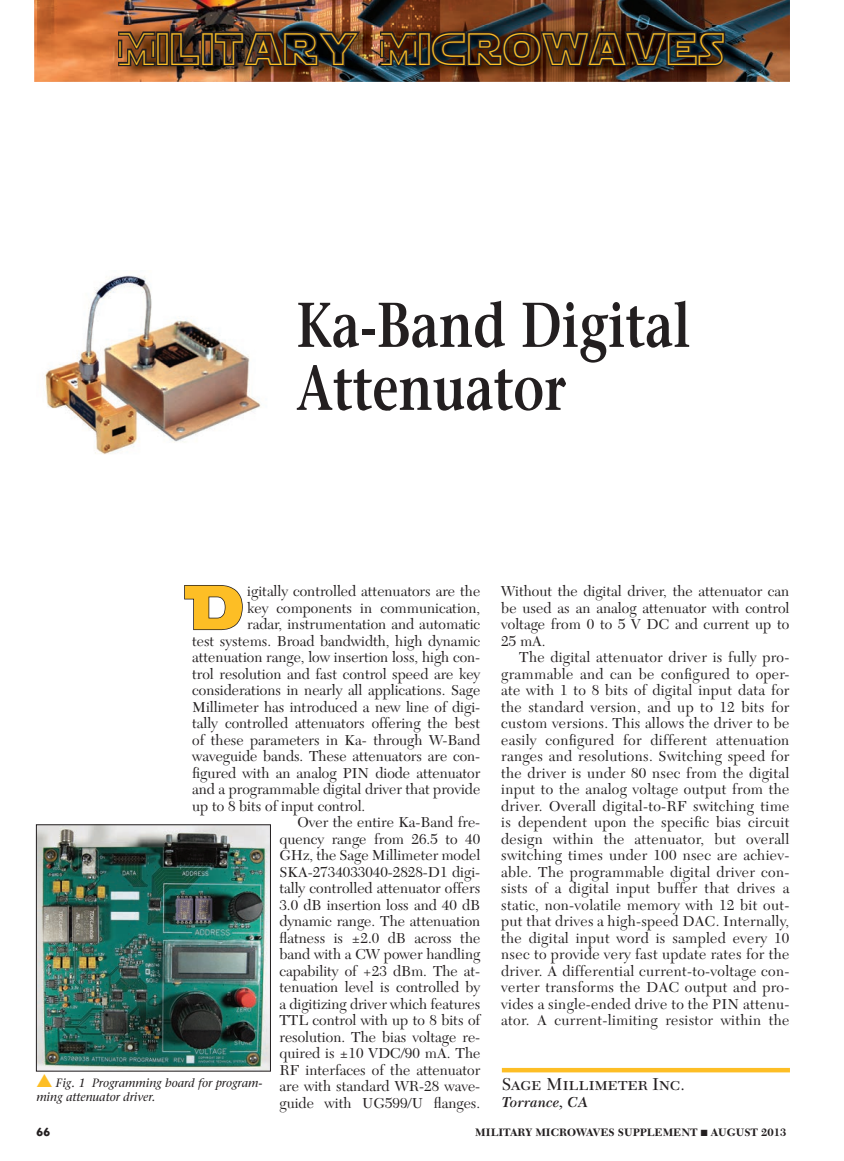
<style>
.page{position:relative;width:844px;height:1161px;background:#fff}
.page>*{position:absolute;margin:0;border:0;box-sizing:border-box;transform-origin:0 0}
.t1{font:600 63px/63px "Stone Serif";color:#231f20;scale:.8 1}
.t2{font:61.8px "Star Jedi Rounded";color:#fdbe25}
.t3{font:45px "Star Jedi Hollow";letter-spacing:.05em;color:#fdbe25}
.t4{font:18px "New Caledonia SC";color:#231f20}
.t5{font:15px/16.5px "New Caledonia";color:#231f20;text-align:justify}
.t6{font:italic 600 15px "New Caledonia";color:#231f20}
.t7{font:italic 12px/13.5px "Stone Serif";color:#231f20}
.t8{font:700 12px "Highlander";color:#231f20}
.t9{font:700 11.25px "New Caledonia";color:#231f20}
</style>
<div class="page">
<img style="left:34px;top:0;width:756px;height:82px">
<img style="left:121px;top:26px;width:624px;height:52px">
<img style="left:116px;top:29px;width:247px;height:41px">
<svg style="left:378px;top:29px;width:348px;height:41px;background:#2e211b"></svg>
<svg style="left:184px;top:585px;width:59px;height:46px"></svg>
<hr style="left:502px;top:1068px;width:288px;height:4px;background:#fdbe25">
<img style="left:45px;top:275px;width:216px;height:180px">
<img style="left:38px;top:826px;width:231px;height:244px">
<div style="left:36px;top:824px;width:235px;height:248px;border:1px solid #231f20"></div>
<h3 class="t3" style="left:118px;top:8px;width:607px">MILITARY MICROWAVES</h3>
<h1 class="t1" style="left:296px;top:294px;width:494px">Ka-Band Digital<br>Attenuator</h1>
<h2 class="t2" style="left:192px;top:552px;width:52px">D</h2>
<p class="t5" style="left:247px;top:583px;width:234px">igitally controlled attenuators are the</p>
<p class="t5" style="left:247px;top:600px;width:234px">key components in communication,</p>
<p class="t5" style="left:247px;top:616px;width:234px">radar, instrumentation and automatic</p>
<p class="t5" style="left:192px;top:633px;width:290px">test systems. Broad bandwidth, high dynamic</p>
<p class="t5" style="left:192px;top:649px;width:290px">attenuation range, low insertion loss, high con-</p>
<p class="t5" style="left:192px;top:666px;width:289px">trol resolution and fast control speed are key</p>
<p class="t5" style="left:192px;top:682px;width:289px">considerations in nearly all applications. Sage</p>
<p class="t5" style="left:192px;top:699px;width:290px">Millimeter has introduced a new line of digi-</p>
<p class="t5" style="left:192px;top:715px;width:290px">tally controlled attenuators offering the best</p>
<p class="t5" style="left:192px;top:732px;width:289px">of these parameters in Ka- through W-Band</p>
<p class="t5" style="left:192px;top:748px;width:289px">waveguide bands. These attenuators are con-</p>
<p class="t5" style="left:192px;top:765px;width:290px">figured with an analog PIN diode attenuator</p>
<p class="t5" style="left:192px;top:781px;width:289px">and a programmable digital driver that provide</p>
<p class="t5" style="left:192px;top:798px;width:175px">up to 8 bits of input control.</p>
<p class="t5" style="left:297px;top:814px;width:184px">Over the entire Ka-Band fre-</p>
<p class="t5" style="left:279px;top:831px;width:202px">quency range from 26.5 to 40</p>
<p class="t5" style="left:279px;top:847px;width:202px">GHz, the Sage Millimeter model</p>
<p class="t5" style="left:279px;top:864px;width:202px">SKA-2734033040-2828-D1 digi-</p>
<p class="t5" style="left:279px;top:880px;width:202px">tally controlled attenuator offers</p>
<p class="t5" style="left:279px;top:897px;width:202px">3.0 dB insertion loss and 40 dB</p>
<p class="t5" style="left:279px;top:913px;width:202px">dynamic range. The attenuation</p>
<p class="t5" style="left:279px;top:930px;width:202px">flatness is ±2.0 dB across the</p>
<p class="t5" style="left:279px;top:946px;width:202px">band with a CW power handling</p>
<p class="t5" style="left:279px;top:963px;width:202px">capability of +23 dBm. The at-</p>
<p class="t5" style="left:279px;top:979px;width:202px">tenuation level is controlled by</p>
<p class="t5" style="left:279px;top:996px;width:202px">a digitizing driver which features</p>
<p class="t5" style="left:279px;top:1012px;width:202px">TTL control with up to 8 bits of</p>
<p class="t5" style="left:279px;top:1029px;width:202px">resolution. The bias voltage re-</p>
<p class="t5" style="left:279px;top:1045px;width:202px">quired is ±10 VDC/90 mA. The</p>
<p class="t5" style="left:279px;top:1062px;width:202px">RF interfaces of the attenuator</p>
<p class="t5" style="left:279px;top:1078px;width:202px">are with standard WR-28 wave-</p>
<p class="t5" style="left:279px;top:1095px;width:202px">guide with UG599/U flanges.</p>
<p class="t7" style="left:36px;top:1076px;width:228px;text-indent:20px">Fig. 1 Programming board for program&shy;ming attenuator driver.</p>
<p class="t5" style="left:501px;top:583px;width:290px">Without the digital driver, the attenuator can be used as an analog attenuator with control voltage from 0 to 5 V DC and current up to 25 mA.</p>
<p class="t5" style="left:501px;top:649px;width:290px;text-indent:18px">The digital attenuator driver is fully pro&shy;grammable and can be configured to oper&shy;ate with 1 to 8 bits of digital input data for the standard version, and up to 12 bits for custom versions. This allows the driver to be easily configured for different attenuation ranges and resolutions. Switching speed for the driver is under 80 nsec from the digital input to the analog voltage output from the driver. Overall digital-to-RF switching time is dependent upon the specific bias circuit design within the attenuator, but overall switching times under 100 nsec are achiev&shy;able. The programmable digital driver con&shy;sists of a digital input buffer that drives a static, non-volatile memory with 12 bit out&shy;put that drives a high-speed DAC. Internally, the digital input word is sampled every 10 nsec to provide very fast update rates for the driver. A differential current-to-voltage con&shy;verter transforms the DAC output and pro&shy;vides a single-ended drive to the PIN attenu&shy;ator. A current-limiting resistor within the</p>
<p class="t4" style="left:502px;top:1074px;width:184px">Sage Millimeter Inc.</p>
<p class="t6" style="left:502px;top:1093px;width:88px">Torrance, CA</p>
<p class="t8" style="left:36px;top:1125px;width:16px">66</p>
<p class="t9" style="left:475px;top:1126px;width:312px">MILITARY MICROWAVES SUPPLEMENT ■ AUGUST 2013</p>
</div>
